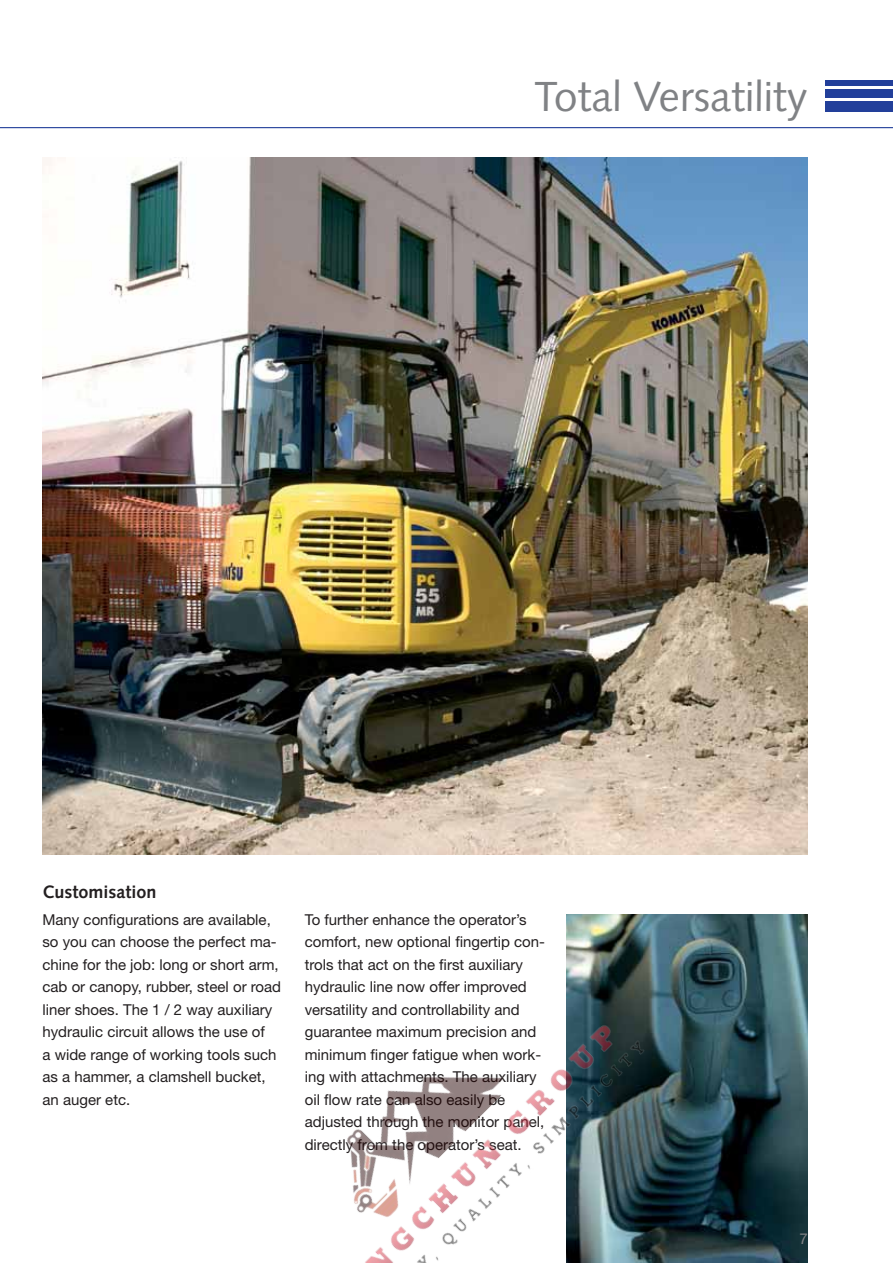
<style>
.page{position:relative;width:893px;height:1263px;background:#fff}
.page>*{position:absolute;margin:0;border:0;box-sizing:border-box;transform-origin:0 0}
.t1{font:42px "Syntax LTCE";color:#808285}
.t2{font:700 18px "Syntax LTCE";color:#231f20}
.t3{font:15px/22.5px "Helvetica Neue LT Pro";color:#231f20}
.t4{font:15px "Helvetica Neue LT Pro";color:#808285}
</style>
<div class="page">
<img style="left:567px;top:914px;width:241px;height:349px">
<hr style="left:0;top:127px;width:893px;height:1px;background:#223f9a">
<div style="left:825px;top:101px;width:68px;height:10px;background:#223f9a"></div>
<div style="left:825px;top:89px;width:68px;height:8px;background:#223f9a"></div>
<div style="left:825px;top:80px;width:68px;height:5px;background:#223f9a"></div>
<img style="left:42px;top:157px;width:766px;height:698px">
<img style="left:347px;top:927px;width:331px;height:336px">
<h1 class="t1" style="left:534px;top:77px;width:275px">Total Versatility</h1>
<p class="t2" style="left:42px;top:883px;width:115px">Customisation</p>
<p class="t3" style="left:42px;top:910px;width:240px">Many configurations are available, so you can choose the perfect ma&shy;chine for the job: long or short arm, cab or canopy, rubber, steel or road liner shoes. The 1 / 2 way auxiliary hydraulic circuit allows the use of<br>a wide range of working tools such as a hammer, a clamshell bucket, an auger etc.</p>
<p class="t3" style="left:305px;top:910px;width:242px">To further enhance the operator’s comfort, new optional fingertip con&shy;trols that act on the first auxiliary hydraulic line now offer improved versatility and controllability and guarantee maximum precision and minimum finger fatigue when work&shy;ing with attachments. The auxiliary oil flow rate can also easily be adjusted through the monitor panel, directly from the operator’s seat.</p>
<p class="t4" style="left:799px;top:1233px;width:10px">7</p>
</div>
